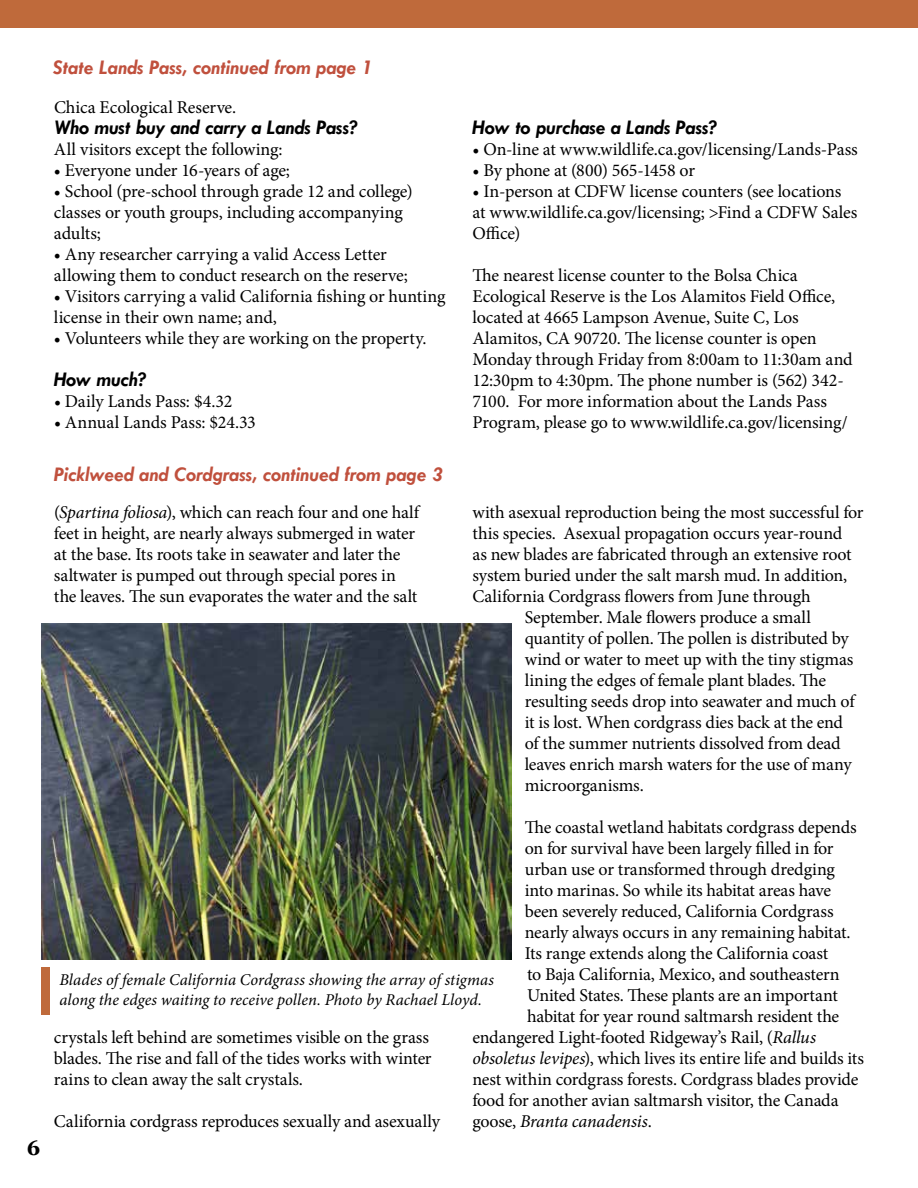
<style>
.page{position:relative;width:918px;height:1188px;background:#fff}
.page>*{position:absolute;margin:0;border:0;box-sizing:border-box;transform-origin:0 0}
.t1{font:italic 700 21px "Tw Cen";letter-spacing:-.005em;color:#c0503d}
.t2{font:italic 700 21px "Tw Cen";letter-spacing:-.01em;color:#000}
.t3{font:700 21px "Georgia";color:#000}
.t4{font:18px/21px "Minion Pro";letter-spacing:-.01em;color:#000}
.t5{font:italic 18px "Minion Pro";letter-spacing:-.01em;color:#000}
.t6{font:italic 16.5px/19.5px "Minion Pro";color:#000}
.s1{font-style:italic}
.s2{font-style:normal}
</style>
<div class="page">
<img style="left:41px;top:624px;width:470px;height:335px">
<div style="left:41px;top:968px;width:8px;height:47px;background:#bf6a3b"></div>
<div style="left:0;top:0;width:918px;height:27px;background:#bf6a3b"></div>
<p class="t3" style="left:27px;top:1135px;width:15px">6</p>
<p class="t1" style="left:54px;top:55px;width:321px">State Lands Pass, continued from page 1</p>
<p class="t4" style="left:54px;top:97px;width:184px">Chica Ecological Reserve.</p>
<p class="t2" style="left:54px;top:115px;width:306px">Who must buy and carry a Lands Pass?</p>
<p class="t4" style="left:54px;top:139px;width:230px">All visitors except the following:</p>
<p class="t4" style="left:54px;top:160px;width:238px">• Everyone under 16-years of age;</p>
<p class="t4" style="left:54px;top:181px;width:360px">• School (pre-school through grade 12 and college) classes or youth groups, including accompanying adults;</p>
<p class="t4" style="left:54px;top:244px;width:355px">• Any researcher carrying a valid Access Letter allowing them to conduct research on the reserve;</p>
<p class="t4" style="left:54px;top:286px;width:393px">• Visitors carrying a valid California fishing or hunting license in their own name; and,</p>
<p class="t4" style="left:54px;top:328px;width:374px">• Volunteers while they are working on the property.</p>
<p class="t2" style="left:54px;top:367px;width:95px">How much?</p>
<p class="t4" style="left:54px;top:391px;width:180px">• Daily Lands Pass: $4.32</p>
<p class="t4" style="left:54px;top:412px;width:203px">• Annual Lands Pass: $24.33</p>
<p class="t1" style="left:54px;top:461px;width:391px">Picklweed and Cordgrass, continued from page 3</p>
<p class="t2" style="left:472px;top:115px;width:247px">How to purchase a Lands Pass?</p>
<p class="t4" style="left:472px;top:139px;width:387px">• On-line at www.wildlife.ca.gov/licensing/Lands-Pass</p>
<p class="t4" style="left:472px;top:160px;width:224px">• By phone at (800) 565-1458 or</p>
<p class="t4" style="left:472px;top:181px;width:386px">• In-person at CDFW license counters (see locations at www.wildlife.ca.gov/licensing; &gt;Find a CDFW Sales<br>Office)</p>
<p class="t4" style="left:472px;top:265px;width:382px">The nearest license counter to the Bolsa Chica Ecological Reserve is the Los Alamitos Field Office, located at 4665 Lampson Avenue, Suite C, Los Alamitos, CA 90720. The license counter is open Monday through Friday from 8:00am to 11:30am and 12:30pm to 4:30pm. The phone number is (562) 342- 7100. For more information about the Lands Pass Program, please go to www.wildlife.ca.gov/licensing/</p>
<p class="t4" style="left:54px;top:502px;width:367px">(<span class="s1">Spartina foliosa</span>), which can reach four and one half feet in height, are nearly always submerged in water at the base. Its roots take in seawater and later the saltwater is pumped out through special pores in the leaves. The sun evaporates the water and the salt</p>
<p class="t4" style="left:472px;top:502px;width:393px">with asexual reproduction being the most successful for</p>
<p class="t4" style="left:472px;top:523px;width:371px">this species. Asexual propagation occurs year-round</p>
<p class="t4" style="left:472px;top:544px;width:381px">as new blades are fabricated through an extensive root</p>
<p class="t4" style="left:472px;top:565px;width:376px">system buried under the salt marsh mud. In addition,</p>
<p class="t4" style="left:472px;top:586px;width:340px">California Cordgrass flowers from June through</p>
<p class="t4" style="left:525px;top:607px;width:288px">September. Male flowers produce a small</p>
<p class="t4" style="left:525px;top:628px;width:326px">quantity of pollen. The pollen is distributed by</p>
<p class="t4" style="left:525px;top:649px;width:330px">wind or water to meet up with the tiny stigmas</p>
<p class="t4" style="left:525px;top:670px;width:303px">lining the edges of female plant blades. The</p>
<p class="t4" style="left:525px;top:691px;width:331px">resulting seeds drop into seawater and much of</p>
<p class="t4" style="left:525px;top:712px;width:320px">it is lost. When cordgrass dies back at the end</p>
<p class="t4" style="left:525px;top:733px;width:318px">of the summer nutrients dissolved from dead</p>
<p class="t4" style="left:525px;top:754px;width:328px">leaves enrich marsh waters for the use of many</p>
<p class="t4" style="left:525px;top:775px;width:121px">microorganisms.</p>
<p class="t4" style="left:525px;top:817px;width:333px">The coastal wetland habitats cordgrass depends</p>
<p class="t4" style="left:525px;top:838px;width:310px">on for survival have been largely filled in for</p>
<p class="t4" style="left:525px;top:859px;width:312px">urban use or transformed through dredging</p>
<p class="t4" style="left:525px;top:880px;width:308px">into marinas. So while its habitat areas have</p>
<p class="t4" style="left:525px;top:901px;width:310px">been severely reduced, California Cordgrass</p>
<p class="t4" style="left:525px;top:922px;width:327px">nearly always occurs in any remaining habitat.</p>
<p class="t4" style="left:525px;top:943px;width:305px">Its range extends along the California coast</p>
<p class="t4" style="left:527px;top:964px;width:314px">to Baja California, Mexico, and southeastern</p>
<p class="t4" style="left:527px;top:985px;width:312px">United States. These plants are an important</p>
<p class="t4" style="left:527px;top:1006px;width:314px">habitat for year round saltmarsh resident the</p>
<p class="t4" style="left:472px;top:1027px;width:345px">endangered Light-footed Ridgeway’s Rail, (<span class="s1">Rallus</span></p>
<p class="t4" style="left:472px;top:1048px;width:393px"><span class="s1">obsoletus levipes</span>), which lives its entire life and builds its</p>
<p class="t4" style="left:472px;top:1069px;width:387px">nest within cordgrass forests. Cordgrass blades provide</p>
<p class="t4" style="left:472px;top:1090px;width:368px">food for another avian saltmarsh visitor, the Canada</p>
<p class="t5" style="left:472px;top:1109px;width:181px"><span class="s2">goose,</span> Branta canadensis<span class="s2">.</span></p>
<p class="t6" style="left:59px;top:970px;width:436px">Blades of female California Cordgrass showing the array of stigmas along the edges waiting to receive pollen. Photo by Rachael Lloyd.</p>
<p class="t4" style="left:54px;top:1027px;width:379px">crystals left behind are sometimes visible on the grass blades. The rise and fall of the tides works with winter rains to clean away the salt crystals.</p>
<p class="t4" style="left:54px;top:1111px;width:388px">California cordgrass reproduces sexually and asexually</p>
</div>
